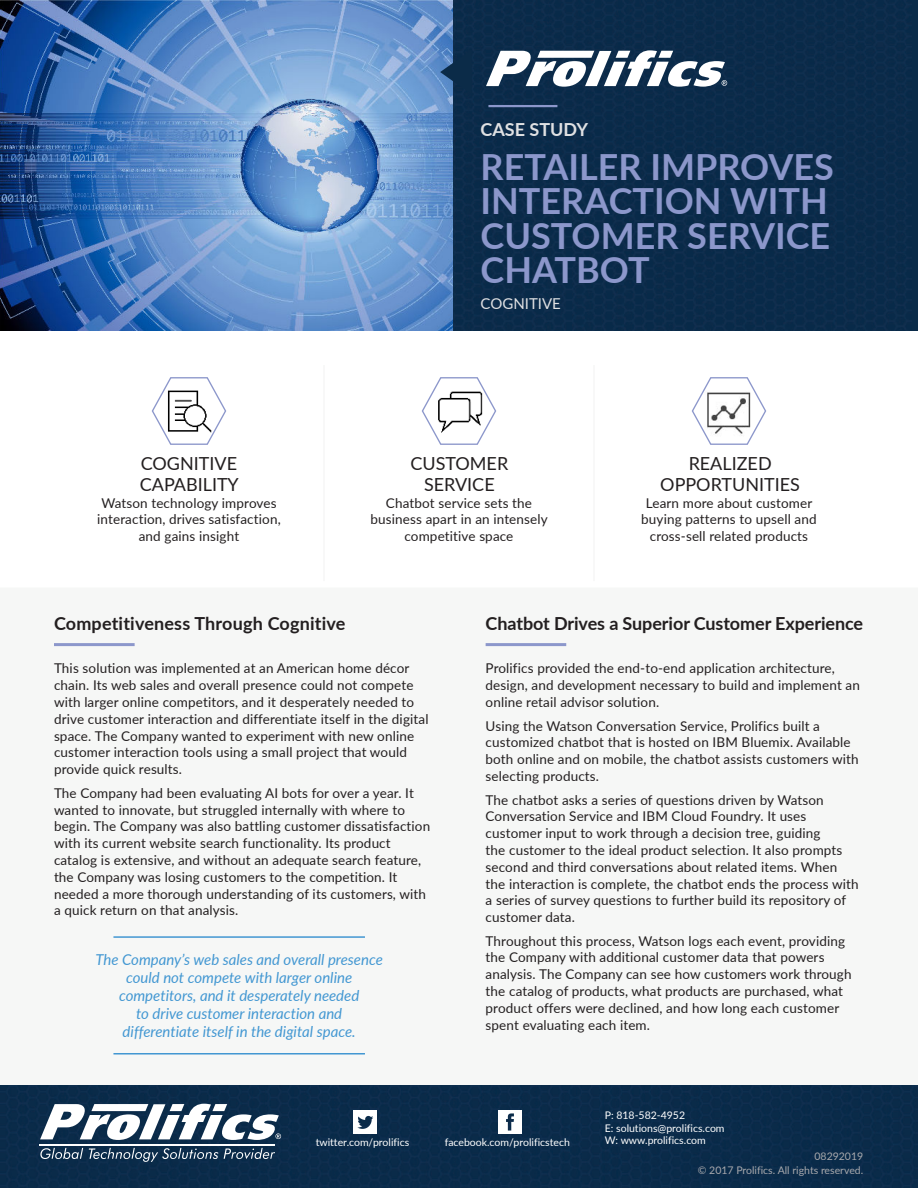
<style>
.page{position:relative;width:918px;height:1188px;background:#fff}
.page>*{position:absolute;margin:0;border:0;box-sizing:border-box;transform-origin:0 0}
.t1{font:700 36px/34.5px "Lato";color:#8c97cb}
.t2{font:700 18px "Lato";letter-spacing:-.005em;color:#231f20}
.t3{font:18px/21.6px "Lato";color:#231f20;text-align:center}
.t4{font:700 18px "Lato";color:#e0e1e3}
.t5{font:italic 15px/18px "Lato";color:#4297d2;text-align:center}
.t6{font:15px "Lato";color:#e0e1e3}
.t7{font:13.5px/16.8px "Lato";letter-spacing:.01em;color:#231f20}
.t8{font:10.5px/12.6px "Lato";color:#fff}
.t9{font:10.5px "Lato";color:#a8a9ad}
</style>
<div class="page">
<div style="left:1px;top:588px;width:916px;height:599px;background:#f6f7f6"></div>
<img style="left:0;top:0;width:453px;height:331px">
<div style="left:0;top:1085px;width:918px;height:103px;background:#0a2b49"></div>
<div style="left:453px;top:0;width:459px;height:331px;background:#0b2a49"></div>
<svg style="left:440px;top:50px;width:32px;height:44px"></svg>
<svg style="left:486px;top:50px;width:241px;height:37px"></svg>
<svg style="left:40px;top:1104px;width:241px;height:36px"></svg>
<svg style="left:40px;top:1148px;width:43px;height:11px"></svg>
<svg style="left:89px;top:1148px;width:129px;height:14px;background:#37526b"></svg>
<svg style="left:224px;top:1148px;width:51px;height:11px"></svg>
<hr style="left:40px;top:1145px;width:235px;height:1px;background:#fff">
<img style="left:353px;top:1111px;width:24px;height:23px">
<img style="left:498px;top:1111px;width:23px;height:23px">
<svg style="left:152px;top:377px;width:74px;height:68px"></svg>
<svg style="left:422px;top:377px;width:74px;height:68px"></svg>
<svg style="left:692px;top:377px;width:74px;height:68px"></svg>
<hr style="left:113px;top:936px;width:252px;height:2px;background:#4297d2">
<hr style="left:113px;top:1053px;width:252px;height:2px;background:#4297d2">
<hr style="left:54px;top:643px;width:81px;height:3px;background:#8c97cb">
<hr style="left:486px;top:643px;width:80px;height:3px;background:#8c97cb">
<hr style="left:488px;top:105px;width:69px;height:2px;background:#8c97cb">
<hr style="left:323px;top:365px;width:2px;height:216px;background:#f6f7f6">
<hr style="left:593px;top:365px;width:2px;height:216px;background:#f6f7f6">
<h2 class="t4" style="left:481px;top:122px;width:109px">CASE STUDY</h2>
<h1 class="t1" style="left:481px;top:152px;width:355px">RETAILER IMPROVES<br>INTERACTION WITH<br>CUSTOMER SERVICE<br>CHATBOT</h1>
<p class="t6" style="left:481px;top:297px;width:82px">COGNITIVE</p>
<h2 class="t3" style="left:140px;top:454px;width:101px;text-align:left">COGNITIVE<br>CAPABILITY</h2>
<h2 class="t3" style="left:660px;top:454px;width:141px">REALIZED<br>OPPORTUNITIES</h2>
<h2 class="t3" style="left:410px;top:454px;width:99px">CUSTOMER<br>SERVICE</h2>
<p class="t7" style="left:97px;top:496px;width:185px;line-height:16.2px;text-align:center">Watson technology improves interaction, drives satisfaction, and gains insight</p>
<p class="t7" style="left:371px;top:496px;width:179px;line-height:16.2px;text-align:center">Chatbot service sets the business apart in an intensely competitive space</p>
<p class="t7" style="left:641px;top:496px;width:177px;line-height:16.2px;text-align:center">Learn more about customer buying patterns to upsell and cross-sell related products</p>
<h2 class="t2" style="left:54px;top:616px;width:293px">Competitiveness Through Cognitive</h2>
<p class="t7" style="left:54px;top:661px;width:376px">This solution was implemented at an American home décor chain. Its web sales and overall presence could not compete with larger online competitors, and it desperately needed to drive customer interaction and differentiate itself in the digital space. The Company wanted to experiment with new online customer interaction tools using a small project that would provide quick results.</p>
<p class="t7" style="left:54px;top:785px;width:378px">The Company had been evaluating AI bots for over a year. It wanted to innovate, but struggled internally with where to begin. The Company was also battling customer dissatisfaction with its current website search functionality. Its product catalog is extensive, and without an adequate search feature, the Company was losing customers to the competition. It needed a more thorough understanding of its customers, with a quick return on that analysis.</p>
<p class="t5" style="left:95px;top:951px;width:289px">The Company’s web sales and overall presence could not compete with larger online competitors, and it desperately needed<br>to drive customer interaction and<br>differentiate itself in the digital space.</p>
<h2 class="t2" style="left:486px;top:616px;width:379px">Chatbot Drives a Superior Customer Experience</h2>
<p class="t7" style="left:486px;top:661px;width:376px">Prolifics provided the end-to-end application architecture, design, and development necessary to build and implement an online retail advisor solution.</p>
<p class="t7" style="left:486px;top:718px;width:375px">Using the Watson Conversation Service, Prolifics built a customized chatbot that is hosted on IBM Bluemix. Available both online and on mobile, the chatbot assists customers with selecting products.</p>
<p class="t7" style="left:486px;top:792px;width:374px">The chatbot asks a series of questions driven by Watson Conversation Service and IBM Cloud Foundry. It uses customer input to work through a decision tree, guiding<br>the customer to the ideal product selection. It also prompts second and third conversations about related items. When the interaction is complete, the chatbot ends the process with a series of survey questions to further build its repository of customer data.</p>
<p class="t7" style="left:486px;top:933px;width:367px">Throughout this process, Watson logs each event, providing the Company with additional customer data that powers analysis. The Company can see how customers work through the catalog of products, what products are purchased, what product offers were declined, and how long each customer spent evaluating each item.</p>
<p class="t8" style="left:316px;top:1137px;width:95px">twitter.com/prolifics</p>
<p class="t8" style="left:445px;top:1137px;width:127px">facebook.com/prolificstech</p>
<p class="t8" style="left:605px;top:1110px;width:121px">P: 818-582-4952<br>E: solutions@prolifics.com<br>W: www.prolifics.com</p>
<p class="t9" style="left:815px;top:1152px;width:50px">08292019</p>
<p class="t9" style="left:698px;top:1166px;width:167px">© 2017 Prolifics. All rights reserved.</p>
</div>
